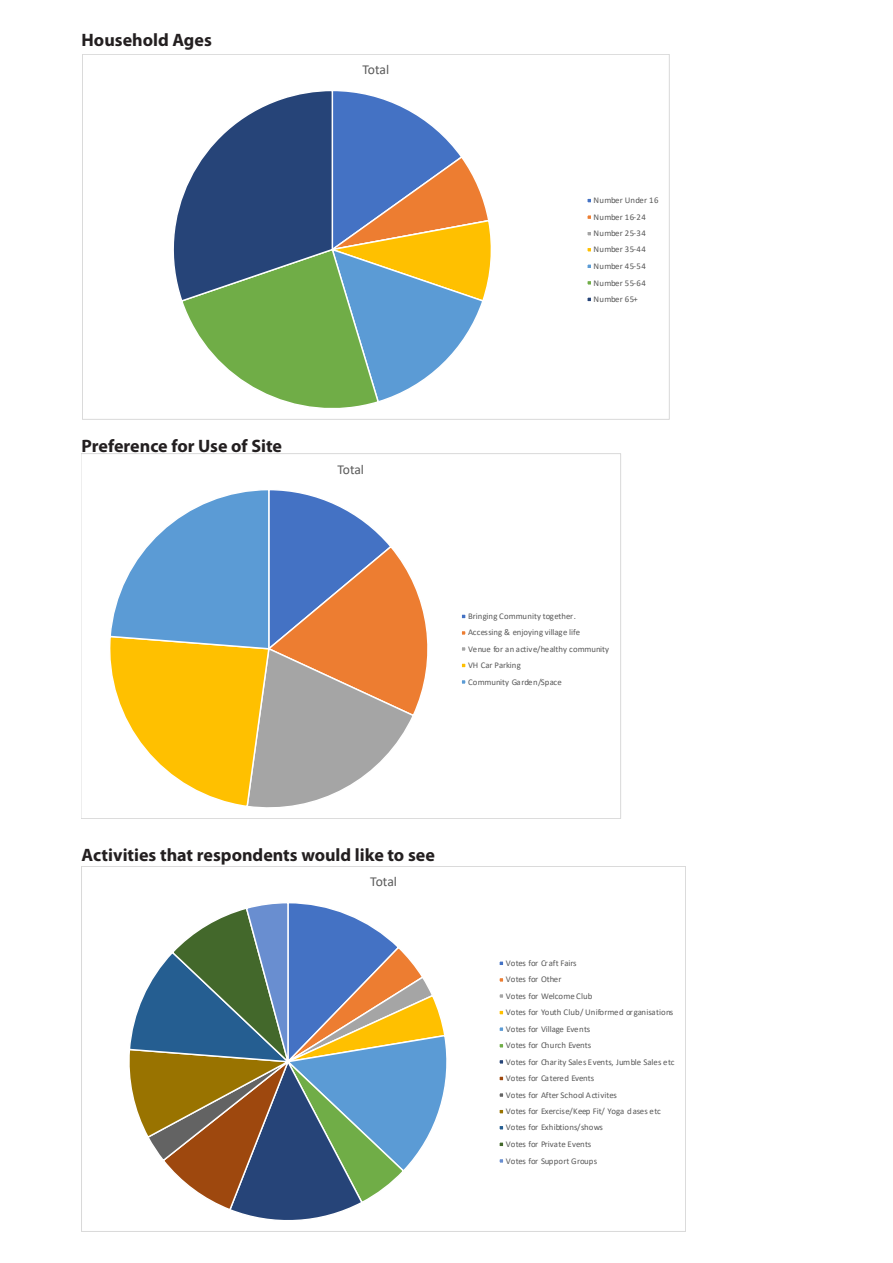
<style>
.page{position:relative;width:893px;height:1263px;background:#fff}
.page>*{position:absolute;margin:0;border:0;box-sizing:border-box;transform-origin:0 0}
.t1{font:700 18px "Myriad Pro";color:#231f20}
.t2{font:13.65px "Calibri";letter-spacing:-.005em;color:#595959}
.t3{font:8.85px/16.5px "Calibri";letter-spacing:-.005em;color:#595959}
.t4{font:8.7px/16.4px "Calibri";letter-spacing:.01em;color:#595959}
.t5{font:8.7px/16.4px "Calibri";letter-spacing:.03em;color:#595959}
</style>
<div class="page">
<svg style="left:173px;top:91px;width:318px;height:317px"></svg>
<div style="left:586px;top:197px;width:6px;height:7px;border:1px solid #fff"></div>
<svg style="left:587px;top:215px;width:4px;height:4px"></svg>
<svg style="left:587px;top:232px;width:4px;height:4px"></svg>
<svg style="left:587px;top:248px;width:4px;height:4px"></svg>
<svg style="left:587px;top:264px;width:4px;height:4px"></svg>
<svg style="left:587px;top:281px;width:4px;height:4px"></svg>
<div style="left:586px;top:296px;width:6px;height:7px;border:1px solid #fff"></div>
<svg style="left:82px;top:453px;width:539px;height:366px"></svg>
<svg style="left:129px;top:903px;width:318px;height:317px"></svg>
<svg style="left:499px;top:961px;width:5px;height:4px"></svg>
<svg style="left:499px;top:978px;width:5px;height:4px"></svg>
<svg style="left:499px;top:994px;width:4px;height:4px"></svg>
<div style="left:498px;top:1009px;width:6px;height:7px;border:1px solid #fff"></div>
<svg style="left:499px;top:1027px;width:5px;height:4px"></svg>
<div style="left:498px;top:1042px;width:6px;height:7px;border:1px solid #fff"></div>
<svg style="left:499px;top:1060px;width:5px;height:4px"></svg>
<div style="left:498px;top:1075px;width:6px;height:7px;border:1px solid #fff"></div>
<svg style="left:499px;top:1093px;width:5px;height:4px"></svg>
<div style="left:498px;top:1108px;width:6px;height:7px;border:1px solid #fff"></div>
<div style="left:498px;top:1124px;width:6px;height:7px;border:1px solid #fff"></div>
<svg style="left:499px;top:1142px;width:5px;height:5px"></svg>
<svg style="left:499px;top:1159px;width:5px;height:4px"></svg>
<p class="t1" style="left:82px;top:28px;width:132px">Household Ages</p>
<p class="t2" style="left:363px;top:60px;width:28px">Total</p>
<p class="t1" style="left:82px;top:434px;width:202px">Preference for Use of Site</p>
<p class="t2" style="left:337px;top:459px;width:28px">Total</p>
<p class="t5" style="left:594px;top:192px;width:66px">Number Under 16<br>Number 16-24<br>Number 25-34<br>Number 35-44<br>Number 45-54<br>Number 55-64<br>Number 65+</p>
<p class="t4" style="left:468px;top:608px;width:142px">Bringing Community together.<br>Accessing &amp; enjoying village life<br>Venue for an active/healthy community<br>VH Car Parking<br>Community Garden/Space</p>
<p class="t1" style="left:82px;top:843px;width:355px">Activities that respondents would like to see</p>
<p class="t2" style="left:370px;top:872px;width:28px">Total</p>
<p class="t3" style="left:506px;top:954px;width:170px">Votes for Craft Fairs<br>Votes for Other<br>Votes for Welcome Club<br>Votes for Youth Club/ Uniformed organisations<br>Votes for Village Events<br>Votes for Church Events<br>Votes for Charity Sales Events, Jumble Sales etc<br>Votes for Catered Events<br>Votes for After School Activites<br>Votes for Exercise/Keep Fit/ Yoga clases etc<br>Votes for Exhibtions/shows<br>Votes for Private Events<br>Votes for Support Groups</p>
</div>
